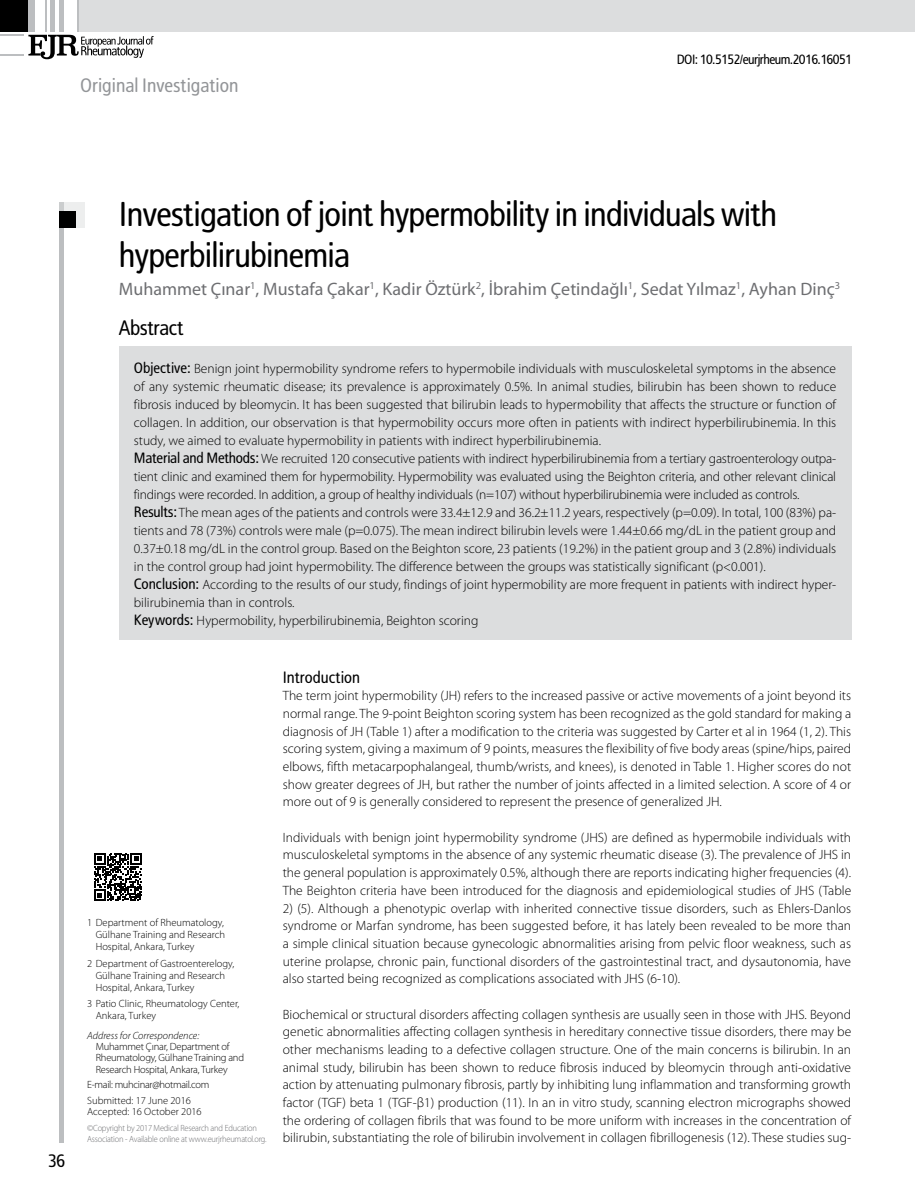
<style>
.page{position:relative;width:915px;height:1191px;background:#fff}
.page>*{position:absolute;margin:0;border:0;box-sizing:border-box;transform-origin:0 0}
.t1{font:34.5px/41.4px "Rotokas";letter-spacing:-.02em;color:#000}
.t2{font:21px "Rotokas";letter-spacing:-.02em;color:#000}
.t3{font:19.5px "Rotokas";color:#939598}
.t4{font:18px "Myriad Pro";color:#6d6e71}
.t5{font:18px "Rotokas";color:#000}
.t6{font:16.5px "Rotokas";color:#000}
.t7{font:300 13.5px/17.7px "Myriad Pro";color:#000;text-align:justify}
.t8{font:13.5px "Rotokas";letter-spacing:-.04em;color:#000}
.t9{font:300 10.5px/12px "Myriad Pro";color:#000}
.t10{font:300 10.5px/11.2px "Myriad Pro";letter-spacing:-.02em;color:#000}
.t11{font:300 10.5px/15.8px "Myriad Pro";letter-spacing:-.03em;color:#000}
.t12{font:italic 300 10.5px "Myriad Pro";color:#000}
.t13{font:300 9px/11.2px "Myriad Pro";letter-spacing:-.02em;color:#6d6e71}
.s1{font-family:"Rotokas";font-weight:400;font-size:15px}
</style>
<div class="page">
<svg style="left:94px;top:853px;width:48px;height:48px"></svg>
<div style="left:78px;top:0;width:836px;height:31px;background:#dcddde"></div>
<hr style="left:78px;top:0;width:1px;height:31px;background:#bcbec0">
<div style="left:0;top:0;width:31px;height:31px;background:#000"></div>
<div style="left:28px;top:0;width:7px;height:31px;background:#bcbec0"></div>
<hr style="left:45px;top:0;width:2px;height:31px;background:#bcbec0">
<div style="left:50px;top:0;width:5px;height:31px;background:#bcbec0"></div>
<div style="left:59px;top:0;width:5px;height:31px;background:#bcbec0"></div>
<svg style="left:0;top:35px;width:154px;height:24px"></svg>
<div style="left:59px;top:202px;width:5px;height:940px;background:#bcbec0"></div>
<svg style="left:59px;top:202px;width:26px;height:26px"></svg>
<div style="left:59px;top:211px;width:17px;height:17px;background:#000"></div>
<div style="left:119px;top:347px;width:731px;height:293px;background:#dcddde"></div>
<h3 class="t3" style="left:80px;top:73px;width:160px">Original Investigation</h3>
<p class="t8" style="left:676px;top:51px;width:177px">DOI: 10.5152/eurjrheum.2016.16051</p>
<h3 class="t5" style="left:48px;top:1149px;width:19px">36</h3>
<h1 class="t1" style="left:119px;top:192px;width:659px">Investigation of joint hypermobility in individuals with hyperbilirubinemia</h1>
<h3 class="t4" style="left:119px;top:278px;width:722px">Muhammet Çınar<sup>1</sup>, Mustafa Çakar<sup>1</sup>, Kadir Öztürk<sup>2</sup>, İbrahim Çetindağlı<sup>1</sup>, Sedat Yılmaz<sup>1</sup>, Ayhan Dinç<sup>3</sup></h3>
<h2 class="t2" style="left:119px;top:315px;width:66px">Abstract</h2>
<p class="t7" style="left:134px;top:359px;width:703px;text-align:left"><span class="s1">Objective:</span> Benign joint hypermobility syndrome refers to hypermobile individuals with musculoskeletal symptoms in the absence of any systemic rheumatic disease; its prevalence is approximately 0.5%. In animal studies, bilirubin has been shown to reduce fibrosis induced by bleomycin. It has been suggested that bilirubin leads to hypermobility that affects the structure or function of collagen. In addition, our observation is that hypermobility occurs more often in patients with indirect hyperbilirubinemia. In this study, we aimed to evaluate hypermobility in patients with indirect hyperbilirubinemia.<br><span class="s1">Material and Methods:</span> We recruited 120 consecutive patients with indirect hyperbilirubinemia from a tertiary gastroenterology outpa&shy;tient clinic and examined them for hypermobility. Hypermobility was evaluated using the Beighton criteria, and other relevant clinical findings were recorded. In addition, a group of healthy individuals (n=107) without hyperbilirubinemia were included as controls.<br><span class="s1">Results:</span> The mean ages of the patients and controls were 33.4±12.9 and 36.2±11.2 years, respectively (p=0.09). In total, 100 (83%) pa&shy;tients and 78 (73%) controls were male (p=0.075). The mean indirect bilirubin levels were 1.44±0.66 mg/dL in the patient group and 0.37±0.18 mg/dL in the control group. Based on the Beighton score, 23 patients (19.2%) in the patient group and 3 (2.8%) individuals in the control group had joint hypermobility. The difference between the groups was statistically significant (p&lt;0.001).<br><span class="s1">Conclusion:</span> According to the results of our study, findings of joint hypermobility are more frequent in patients with indirect hyper&shy;bilirubinemia than in controls.<br><span class="s1">Keywords:</span> Hypermobility, hyperbilirubinemia, Beighton scoring</p>
<p class="t9" style="left:96px;top:916px;width:131px;text-align:justify;text-indent:-9px">1 Department of Rheumatology, Gülhane Training and Research Hospital, Ankara, Turkey</p>
<p class="t9" style="left:96px;top:957px;width:140px;text-indent:-9px">2 Department of Gastroenterelogy,<br>Gülhane Training and Research<br>Hospital, Ankara, Turkey</p>
<p class="t9" style="left:96px;top:997px;width:145px;text-indent:-9px">3 Patio Clinic, Rheumatology Center,<br>Ankara, Turkey</p>
<p class="t12" style="left:87px;top:1029px;width:114px">Address for Correspondence:</p>
<p class="t10" style="left:96px;top:1041px;width:150px">Muhammet Çınar, Department of<br>Rheumatology, Gülhane Training and<br>Research Hospital, Ankara, Turkey</p>
<p class="t11" style="left:87px;top:1077px;width:123px">E-mail: muhcinar@hotmail.com<br>Submitted: 17 June 2016</p>
<p class="t9" style="left:87px;top:1105px;width:116px">Accepted: 16 October 2016</p>
<p class="t13" style="left:87px;top:1122px;width:181px">©Copyright by 2017 Medical Research and Education<br>Association - Available online at www.eurjrheumatol.org.</p>
<p class="t6" style="left:283px;top:667px;width:79px">Introduction</p>
<p class="t7" style="left:283px;top:687px;width:569px">The term joint hypermobility (JH) refers to the increased passive or active movements of a joint beyond its normal range. The 9-point Beighton scoring system has been recognized as the gold standard for making a diagnosis of JH (Table 1) after a modification to the criteria was suggested by Carter et al in 1964 (1, 2). This scoring system, giving a maximum of 9 points, measures the flexibility of five body areas (spine/hips, paired elbows, fifth metacarpophalangeal, thumb/wrists, and knees), is denoted in Table 1. Higher scores do not show greater degrees of JH, but rather the number of joints affected in a limited selection. A score of 4 or more out of 9 is generally considered to represent the presence of generalized JH.</p>
<p class="t7" style="left:283px;top:828px;width:569px">Individuals with benign joint hypermobility syndrome (JHS) are defined as hypermobile individuals with musculoskeletal symptoms in the absence of any systemic rheumatic disease (3). The prevalence of JHS in the general population is approximately 0.5%, although there are reports indicating higher frequencies (4).<br>The Beighton criteria have been introduced for the diagnosis and epidemiological studies of JHS (Table</p>
<p class="t7" style="left:283px;top:899px;width:569px">2) (5). Although a phenotypic overlap with inherited connective tissue disorders, such as Ehlers-Danlos syndrome or Marfan syndrome, has been suggested before, it has lately been revealed to be more than a simple clinical situation because gynecologic abnormalities arising from pelvic floor weakness, such as uterine prolapse, chronic pain, functional disorders of the gastrointestinal tract, and dysautonomia, have also started being recognized as complications associated with JHS (6-10).</p>
<p class="t7" style="left:283px;top:1005px;width:569px">Biochemical or structural disorders affecting collagen synthesis are usually seen in those with JHS. Beyond genetic abnormalities affecting collagen synthesis in hereditary connective tissue disorders, there may be other mechanisms leading to a defective collagen structure. One of the main concerns is bilirubin. In an animal study, bilirubin has been shown to reduce fibrosis induced by bleomycin through anti-oxidative action by attenuating pulmonary fibrosis, partly by inhibiting lung inflammation and transforming growth factor (TGF) beta 1 (TGF-β1) production (11). In an in vitro study, scanning electron micrographs showed the ordering of collagen fibrils that was found to be more uniform with increases in the concentration of bilirubin, substantiating the role of bilirubin involvement in collagen fibrillogenesis (12). These studies sug-</p>
</div>
